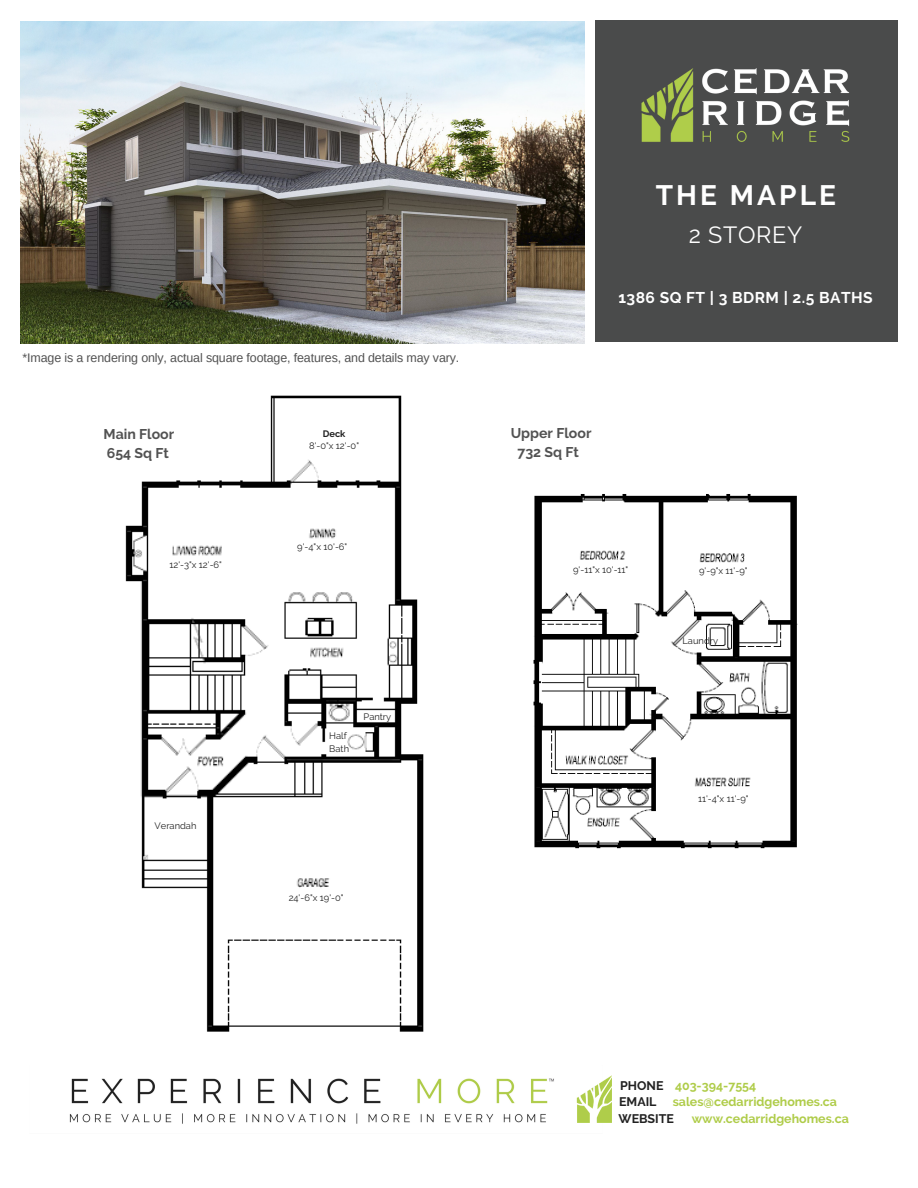
<style>
.page{position:relative;width:918px;height:1188px;background:#fff}
.page>*{position:absolute;margin:0;border:0;box-sizing:border-box;transform-origin:0 0}
.t1{font:700 28.05px "Raleway";letter-spacing:.11em;color:#fff}
.t2{font:23.4px "Raleway";letter-spacing:.03em;color:#fff}
.t3{font:700 15.6px "Raleway";letter-spacing:.03em;color:#fff}
.t4{font:700 14.1px/19.2px "Raleway";color:#525252}
.t5{font:12.45px "Arimo";letter-spacing:-.01em;color:#525252}
.t6{font:700 12.45px/15.8px "Raleway";color:#afcc49}
.t7{font:700 12.45px "Raleway";color:#222}
.t8{font:9.3px/12.3px "Raleway";color:#222}
.t9{font:700 9.3px "Raleway";color:#222}
.s1{color:#222}
</style>
<div class="page">
<img style="left:125px;top:395px;width:299px;height:637px">
<div style="left:79px;top:930px;width:112px;height:113px;background:#fff"></div>
<img style="left:584px;top:20px;width:314px;height:324px">
<img style="left:533px;top:494px;width:265px;height:355px">
<img style="left:20px;top:21px;width:565px;height:322px">
<img style="left:69px;top:1078px;width:485px;height:46px">
<img style="left:576px;top:1075px;width:36px;height:48px">
<h1 class="t1" style="left:656px;top:178px;width:182px">THE MAPLE</h1>
<h2 class="t2" style="left:689px;top:221px;width:115px">2 STOREY</h2>
<h3 class="t5" style="left:22px;top:350px;width:438px">*Image is a rendering only, actual square footage, features, and details may vary.</h3>
<h3 class="t4" style="left:104px;top:424px;width:72px">Main Floor<br>654 Sq Ft</h3>
<h3 class="t4" style="left:511px;top:423px;width:82px;text-align:center">Upper Floor<br>732 Sq Ft</h3>
<p class="t9" style="left:323px;top:428px;width:24px">Deck</p>
<p class="t8" style="left:309px;top:439px;width:51px">8'-0"x 12'-0"</p>
<h3 class="t3" style="left:619px;top:288px;width:256px">1386 SQ FT | 3 BDRM | 2.5 BATHS</h3>
<p class="t8" style="left:297px;top:541px;width:51px">9'-4"x 10'-6"</p>
<p class="t8" style="left:170px;top:559px;width:54px">12'-3"x 12'-6"</p>
<p class="t8" style="left:155px;top:820px;width:43px">Verandah</p>
<p class="t8" style="left:329px;top:730px;width:21px">Half<br>Bath</p>
<p class="t8" style="left:364px;top:711px;width:29px">Pantry</p>
<p class="t8" style="left:289px;top:892px;width:56px">24'-6"x 19'-0"</p>
<p class="t8" style="left:573px;top:563px;width:57px">9'-11"x 10'-11"</p>
<p class="t8" style="left:699px;top:564px;width:50px">9'-9"x 11'-9"</p>
<p class="t8" style="left:682px;top:634px;width:37px">Laundry</p>
<p class="t8" style="left:698px;top:793px;width:52px">11'-4"x 11'-9"</p>
<h3 class="t6" style="left:619px;top:1078px;width:139px"><span class="s1">PHONE</span> 403-394-7554<br><span class="s1">EMAIL</span></h3>
<h3 class="t6" style="left:673px;top:1094px;width:166px">sales@cedarridgehomes.ca</h3>
<h3 class="t7" style="left:619px;top:1111px;width:57px">WEBSITE</h3>
<h3 class="t6" style="left:692px;top:1110px;width:158px">www.cedarridgehomes.ca</h3>
</div>
